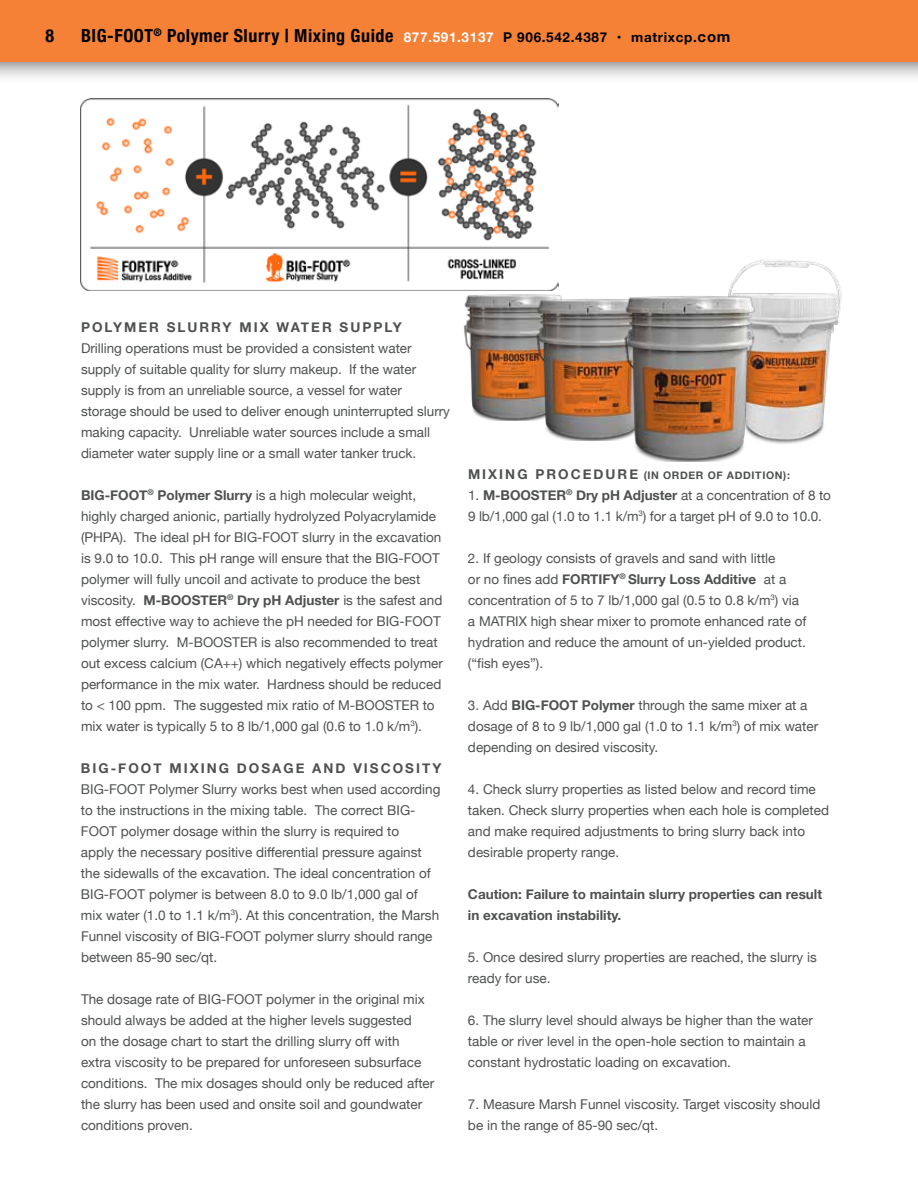
<style>
.page{position:relative;width:918px;height:1188px;background:#fff}
.page>*{position:absolute;margin:0;border:0;box-sizing:border-box;transform-origin:0 0}
.t1{font:700 condensed 18px "Helvetica Neue";letter-spacing:.03em;color:#000}
.t2{font:13.5px/21px "Helvetica Neue";color:#4e5150}
.t3{font:700 13.5px/21px "Helvetica Neue";color:#4e5150}
.t4{font:700 13.5px "Helvetica Neue";letter-spacing:.15em;color:#4e5150}
.t5{font:700 10.5px "Helvetica Neue";letter-spacing:.06em;color:#4e5150}
.s1{font-stretch:normal;font-size:13.5px;color:#fff}
.s2{font-stretch:normal;font-size:13.5px}
.s3{font-stretch:normal;font-size:15px}
.s4{font-weight:700}
.s5{font-size:13.5px}
</style>
<div class="page">
<img style="left:81px;top:98px;width:478px;height:192px">
<div style="left:0;top:0;width:918px;height:84px;background:#000;opacity:.75"></div>
<div style="left:0;top:0;width:918px;height:61px;background:#f58137"></div>
<img style="left:729px;top:260px;width:113px;height:184px">
<img style="left:460px;top:290px;width:94px;height:131px">
<img style="left:531px;top:294px;width:88px;height:147px">
<img style="left:619px;top:290px;width:142px;height:172px">
<h1 class="t1" style="left:45px;top:21px;width:10px">8</h1>
<h1 class="t1" style="left:81px;top:21px;width:651px">BIG-FOOT<sup>®</sup> Polymer Slurry | Mixing Guide <span class="s1">877.591.3137</span> <span class="s2">P 906.542.4387 • matrixcp.</span><span class="s3">com</span></h1>
<p class="t4" style="left:81px;top:317px;width:322px">POLYMER SLURRY MIX WATER SUPPLY</p>
<p class="t2" style="left:81px;top:338px;width:371px">Drilling operations must be provided a consistent water supply of suitable quality for slurry makeup. If the water supply is from an unreliable source, a vessel for water storage should be used to deliver enough uninterrupted slurry making capacity. Unreliable water sources include a small diameter water supply line or a small water tanker truck.</p>
<p class="t2" style="left:81px;top:485px;width:364px"><span class="s4">BIG-FOOT</span><sup>®</sup> <span class="s4">Polymer Slurry</span> is a high molecular weight, highly charged anionic, partially hydrolyzed Polyacrylamide (PHPA). The ideal pH for BIG-FOOT slurry in the excavation is 9.0 to 10.0. This pH range will ensure that the BIG-FOOT polymer will fully uncoil and activate to produce the best viscosity. <span class="s4">M-BOOSTER</span><sup>®</sup> <span class="s4">Dry pH Adjuster</span> is the safest and most effective way to achieve the pH needed for BIG-FOOT polymer slurry. M-BOOSTER is also recommended to treat out excess calcium (CA++) which negatively effects polymer performance in the mix water. Hardness should be reduced to &lt; 100 ppm. The suggested mix ratio of M-BOOSTER to mix water is typically 5 to 8 lb/1,000 gal (0.6 to 1.0 k/m<sup>3</sup>).</p>
<p class="t4" style="left:81px;top:758px;width:362px">BIG-FOOT MIXING DOSAGE AND VISCOSITY</p>
<p class="t2" style="left:81px;top:779px;width:361px">BIG-FOOT Polymer Slurry works best when used according to the instructions in the mixing table. The correct BIG-FOOT polymer dosage within the slurry is required to<br>apply the necessary positive differential pressure against the sidewalls of the excavation. The ideal concentration of BIG-FOOT polymer is between 8.0 to 9.0 lb/1,000 gal of mix water (1.0 to 1.1 k/m<sup>3</sup>). At this concentration, the Marsh Funnel viscosity of BIG-FOOT polymer slurry should range between 85-90 sec/qt.</p>
<p class="t2" style="left:81px;top:989px;width:355px">The dosage rate of BIG-FOOT polymer in the original mix should always be added at the higher levels suggested<br>on the dosage chart to start the drilling slurry off with<br>extra viscosity to be prepared for unforeseen subsurface conditions. The mix dosages should only be reduced after the slurry has been used and onsite soil and goundwater conditions proven.</p>
<p class="t5" style="left:468px;top:467px;width:323px"><span class="s5">MIXING PROCEDURE</span> (IN ORDER OF ADDITION):</p>
<p class="t2" style="left:468px;top:485px;width:365px">1. <span class="s4">M-BOOSTER</span><sup>®</sup> <span class="s4">Dry pH Adjuster</span> at a concentration of 8 to<br>9 lb/1,000 gal (1.0 to 1.1 k/m<sup>3</sup>) for a target pH of 9.0 to 10.0.</p>
<p class="t2" style="left:468px;top:548px;width:340px">2. If geology consists of gravels and sand with little<br>or no fines add <span class="s4">FORTIFY</span><sup>®</sup> <span class="s4">Slurry Loss Additive</span> at a concentration of 5 to 7 lb/1,000 gal (0.5 to 0.8 k/m<sup>3</sup>) via a MATRIX high shear mixer to promote enhanced rate of hydration and reduce the amount of un-yielded product. (“fish eyes”).</p>
<p class="t2" style="left:468px;top:695px;width:352px">3. Add <span class="s4">BIG-FOOT Polymer</span> through the same mixer at a dosage of 8 to 9 lb/1,000 gal (1.0 to 1.1 k/m<sup>3</sup>) of mix water depending on desired viscosity.</p>
<p class="t2" style="left:468px;top:779px;width:363px">4. Check slurry properties as listed below and record time taken. Check slurry properties when each hole is completed and make required adjustments to bring slurry back into desirable property range.</p>
<p class="t3" style="left:468px;top:884px;width:356px">Caution: Failure to maintain slurry properties can result in excavation instability.</p>
<p class="t2" style="left:468px;top:947px;width:350px">5. Once desired slurry properties are reached, the slurry is ready for use.</p>
<p class="t2" style="left:468px;top:1010px;width:347px">6. The slurry level should always be higher than the water table or river level in the open-hole section to maintain a constant hydrostatic loading on excavation.</p>
<p class="t2" style="left:468px;top:1094px;width:354px">7. Measure Marsh Funnel viscosity. Target viscosity should be in the range of 85-90 sec/qt.</p>
</div>
